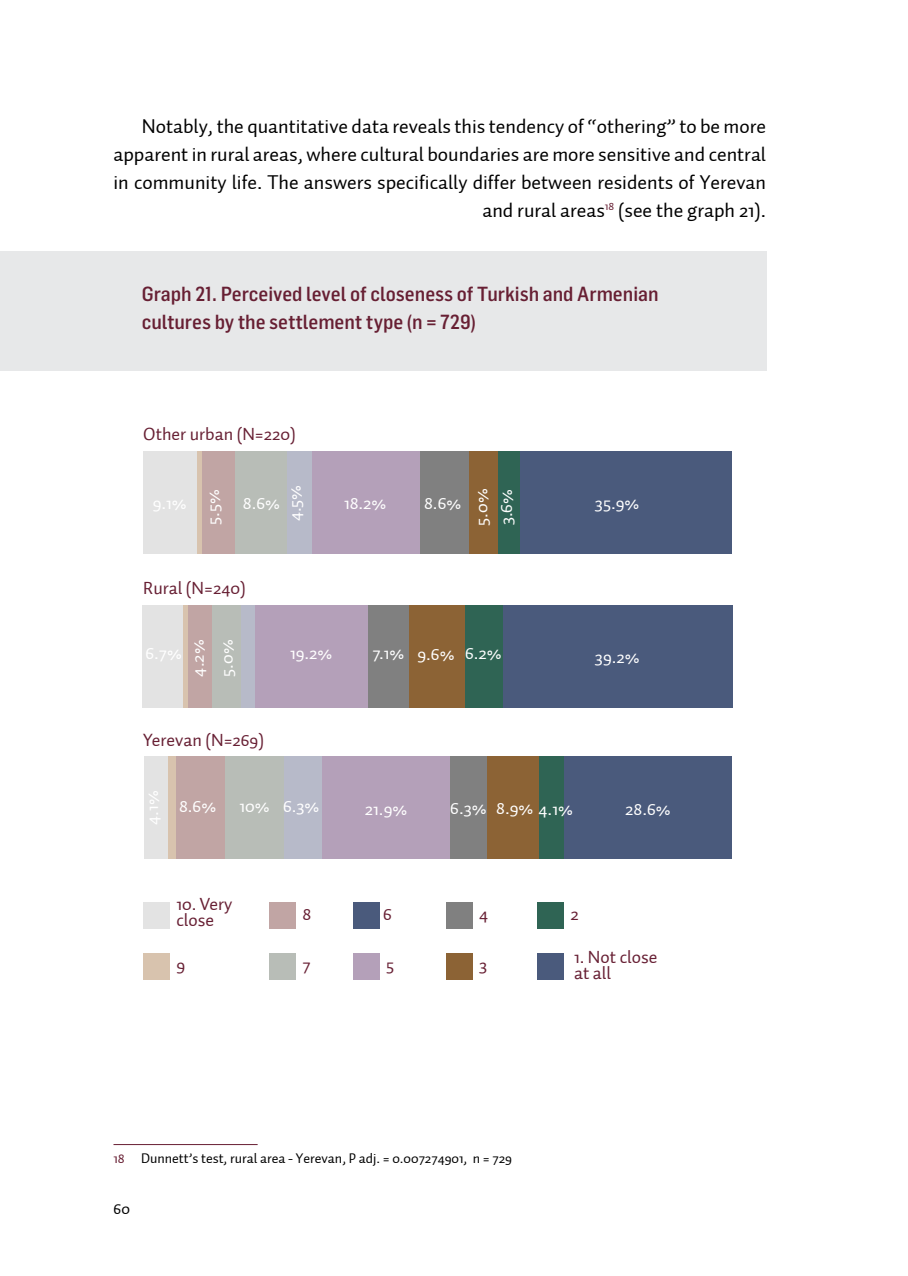
<style>
.page{position:relative;width:908px;height:1276px;background:#fff}
.page>*{position:absolute;margin:0;border:0;box-sizing:border-box;transform-origin:0 0}
.alintikisi{font:20px/28px "Auto 2 TR Regular";color:#000;text-align:right}
.graphhead{font:500 20px/28px "Flama Semicondensed";color:#671f33}
.t1{font:18px "Auto 2";color:#fff}
.t2{font:18px/16px "Auto 2";color:#671f33}
.t3{font:16px "Auto 2 TR Regular";color:#000}
.Dipnot_Metni{font:14px "Auto 2 TR Regular";color:#000}
.s1{color:#671f33}
</style>
<div class="page">
<div style="left:0;top:251px;width:765px;height:120px;background:#e2e3e4"></div>
<hr style="left:113px;top:1144px;width:144px;height:1px;background:#671f33">
<div style="left:143px;top:902px;width:27px;height:26px;background:#e3e3e3"></div>
<div style="left:353px;top:902px;width:27px;height:26px;background:#4a5a7c"></div>
<div style="left:269px;top:902px;width:27px;height:26px;background:#c1a5a4"></div>
<div style="left:446px;top:902px;width:27px;height:26px;background:#808080"></div>
<div style="left:537px;top:902px;width:27px;height:26px;background:#2f6454"></div>
<div style="left:537px;top:953px;width:27px;height:27px;background:#4a5a7c"></div>
<div style="left:143px;top:953px;width:27px;height:27px;background:#d8c3ae"></div>
<div style="left:353px;top:953px;width:27px;height:27px;background:#b4a0b9"></div>
<div style="left:269px;top:953px;width:27px;height:27px;background:#b8bdb7"></div>
<div style="left:446px;top:953px;width:27px;height:27px;background:#8c6335"></div>
<div style="left:519px;top:450px;width:212px;height:103px;background:#4a5a7c"></div>
<div style="left:419px;top:450px;width:50px;height:103px;background:#808080"></div>
<div style="left:311px;top:450px;width:108px;height:103px;background:#b4a0b9"></div>
<div style="left:286px;top:450px;width:25px;height:103px;background:#b7bac9"></div>
<div style="left:234px;top:450px;width:53px;height:103px;background:#b8bdb7"></div>
<div style="left:202px;top:450px;width:32px;height:103px;background:#c1a5a4"></div>
<div style="left:197px;top:450px;width:5px;height:103px;background:#d8c3ae"></div>
<div style="left:143px;top:450px;width:54px;height:103px;background:#e3e3e3"></div>
<div style="left:498px;top:450px;width:21px;height:103px;background:#2f6454"></div>
<div style="left:469px;top:450px;width:29px;height:103px;background:#8c6335"></div>
<div style="left:502px;top:605px;width:230px;height:103px;background:#4a5a7c"></div>
<div style="left:464px;top:605px;width:38px;height:103px;background:#2f6454"></div>
<div style="left:409px;top:605px;width:55px;height:103px;background:#8c6335"></div>
<div style="left:367px;top:605px;width:42px;height:103px;background:#808080"></div>
<div style="left:255px;top:605px;width:112px;height:103px;background:#b4a0b9"></div>
<div style="left:241px;top:605px;width:14px;height:103px;background:#b7bac9"></div>
<div style="left:212px;top:605px;width:29px;height:103px;background:#b8bdb7"></div>
<div style="left:187px;top:605px;width:25px;height:103px;background:#c1a5a4"></div>
<hr style="left:183px;top:605px;width:4px;height:103px;background:#d8c3ae">
<div style="left:143px;top:605px;width:40px;height:103px;background:#e3e3e3"></div>
<div style="left:563px;top:756px;width:169px;height:103px;background:#4a5a7c"></div>
<div style="left:538px;top:756px;width:25px;height:103px;background:#2f6454"></div>
<div style="left:486px;top:756px;width:52px;height:103px;background:#8c6335"></div>
<div style="left:449px;top:756px;width:37px;height:103px;background:#808080"></div>
<div style="left:321px;top:756px;width:128px;height:103px;background:#b4a0b9"></div>
<div style="left:284px;top:756px;width:37px;height:103px;background:#b7bac9"></div>
<div style="left:224px;top:756px;width:60px;height:103px;background:#b8bdb7"></div>
<div style="left:175px;top:756px;width:49px;height:103px;background:#c1a5a4"></div>
<div style="left:168px;top:756px;width:7px;height:103px;background:#d8c3ae"></div>
<div style="left:144px;top:756px;width:24px;height:103px;background:#e3e3e3"></div>
<p class="alintikisi" style="left:113px;top:112px;width:653px">Notably, the quantitative data reveals this tendency of “othering” to be more apparent in rural areas, where cultural boundaries are more sensitive and central in community life. The answers specifically differ between residents of Yerevan and rural areas<sup>18</sup> (see the graph 21).</p>
<p class="graphhead" style="left:142px;top:279px;width:518px">Graph 21. Perceived level of closeness of Turkish and Armenian cultures by the settlement type (n = 729)</p>
<p class="t2" style="left:143px;top:426px;width:154px">Other urban (N=220)</p>
<p class="t1" style="left:283px;top:521px;width:38px;rotate:-90deg">4.5%</p>
<p class="t1" style="left:470px;top:526px;width:39px;rotate:-90deg">5.0%</p>
<p class="t1" style="left:494px;top:525px;width:38px;rotate:-90deg">3.6%</p>
<p class="t1" style="left:202px;top:525px;width:37px;rotate:-90deg">5.5%</p>
<p class="t1" style="left:344px;top:491px;width:44px">18.2%</p>
<p class="t1" style="left:153px;top:491px;width:35px">9.1%</p>
<p class="t1" style="left:243px;top:491px;width:39px">8.6%</p>
<p class="t1" style="left:424px;top:491px;width:39px">8.6%</p>
<p class="t1" style="left:594px;top:491px;width:46px">35.9%</p>
<p class="t2" style="left:143px;top:580px;width:104px">Rural (N=240)</p>
<p class="t1" style="left:186px;top:676px;width:38px;rotate:-90deg">4.2%</p>
<p class="t1" style="left:215px;top:676px;width:39px;rotate:-90deg">5.0%</p>
<p class="t1" style="left:145px;top:642px;width:38px">6.7%</p>
<p class="t1" style="left:290px;top:642px;width:44px">19.2%</p>
<p class="t1" style="left:372px;top:642px;width:34px">7.1%</p>
<p class="t1" style="left:417px;top:643px;width:38px">9.6%</p>
<p class="t1" style="left:465px;top:642px;width:38px">6.2%</p>
<p class="t1" style="left:594px;top:646px;width:46px">39.2%</p>
<p class="t2" style="left:143px;top:732px;width:122px">Yerevan (N=269)</p>
<p class="t1" style="left:141px;top:825px;width:36px;rotate:-90deg">4.1%</p>
<p class="t1" style="left:179px;top:794px;width:39px">8.6%</p>
<p class="t1" style="left:239px;top:794px;width:32px">10%</p>
<p class="t1" style="left:283px;top:794px;width:38px">6.3%</p>
<p class="t1" style="left:365px;top:797px;width:44px">21.9%</p>
<p class="t1" style="left:450px;top:797px;width:38px">6.3%</p>
<p class="t1" style="left:496px;top:797px;width:78px">8.9% 4.1%</p>
<p class="t1" style="left:625px;top:797px;width:47px">28.6%</p>
<p class="t2" style="left:176px;top:896px;width:58px">10. Very close</p>
<p class="t2" style="left:302px;top:906px;width:10px">8</p>
<p class="t2" style="left:383px;top:906px;width:10px">6</p>
<p class="t2" style="left:479px;top:906px;width:11px">4</p>
<p class="t2" style="left:570px;top:906px;width:10px">2</p>
<p class="t2" style="left:574px;top:949px;width:85px">1. Not close at all</p>
<p class="t2" style="left:176px;top:957px;width:10px">9</p>
<p class="t2" style="left:302px;top:957px;width:10px">7</p>
<p class="t2" style="left:386px;top:957px;width:10px">5</p>
<p class="t2" style="left:479px;top:957px;width:10px">3</p>
<p class="Dipnot_Metni" style="left:113px;top:1149px;width:400px"><span class="s1">18</span> Dunnett’s test, rural area - Yerevan, P adj. = 0.007274901, n = 729</p>
<p class="t3" style="left:113px;top:1198px;width:18px">60</p>
</div>
